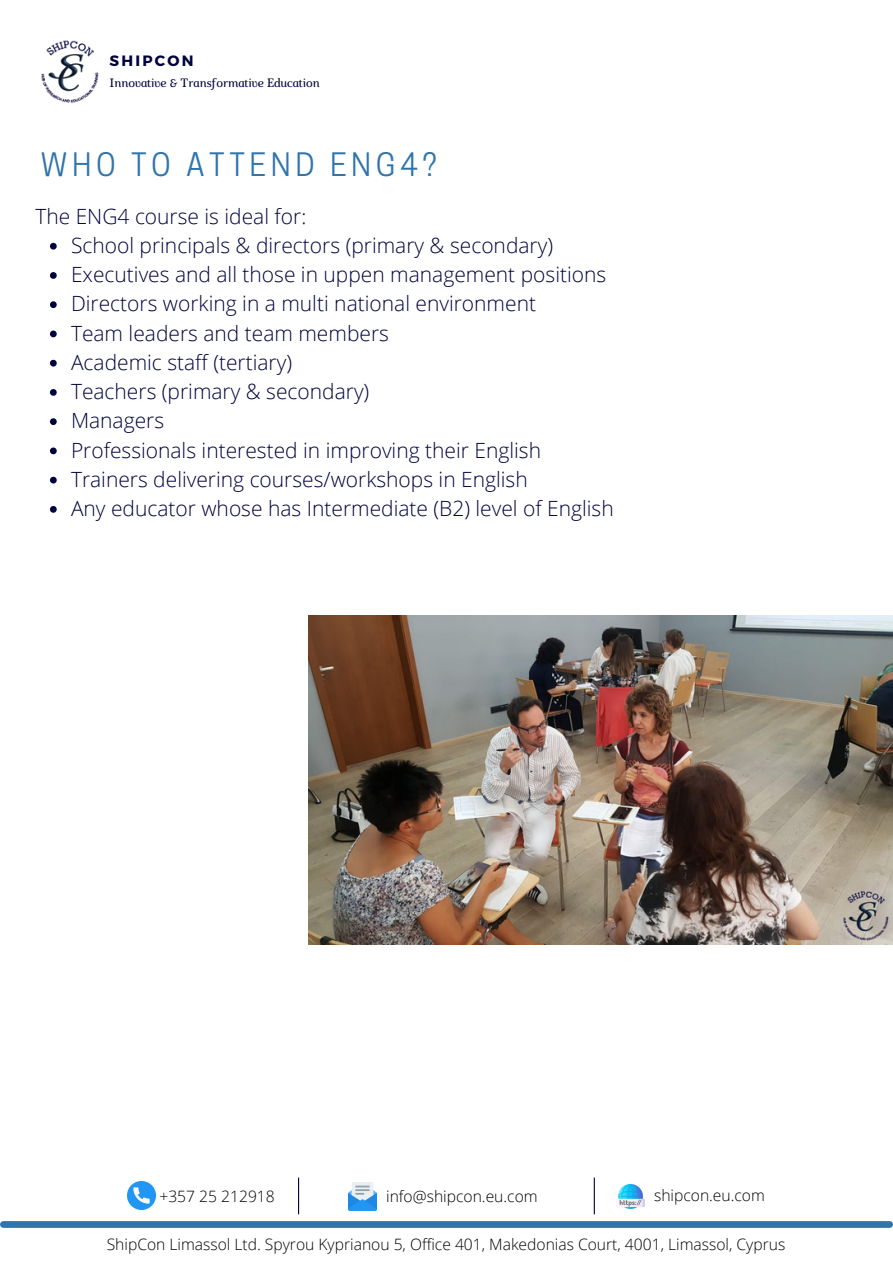
<style>
.page{position:relative;width:893px;height:1264px;background:#fff}
.page>*{position:absolute;margin:0;border:0;box-sizing:border-box;transform-origin:0 0}
.t1{font:30.3px "Cooper Hewitt";letter-spacing:.15em;color:#2f74ab}
.t2{font:300 21px/29.2px "Open Sans";color:#00023e}
.t3{font:300 15.6px "Open Sans";color:#000}
.t4{font:700 15px "Montserrat";letter-spacing:.15em;color:#00023e}
.t5{font:italic 12.15px "Marta";color:#00023e}
</style>
<div class="page">
<hr style="left:298px;top:1177px;width:1px;height:36px;background:#00023e">
<hr style="left:593px;top:1177px;width:2px;height:36px;background:#00023e">
<img style="left:128px;top:1181px;width:28px;height:28px">
<img style="left:348px;top:1182px;width:28px;height:28px">
<img style="left:618px;top:1184px;width:26px;height:25px">
<div style="left:3px;top:1221px;width:886px;height:6px;background:#2f74ab"></div>
<img style="left:41px;top:40px;width:58px;height:63px">
<img style="left:308px;top:615px;width:584px;height:329px">
<svg style="left:50px;top:243px;width:7px;height:6px"></svg>
<svg style="left:50px;top:272px;width:7px;height:7px"></svg>
<svg style="left:50px;top:301px;width:7px;height:7px"></svg>
<svg style="left:50px;top:330px;width:7px;height:7px"></svg>
<svg style="left:50px;top:360px;width:7px;height:6px"></svg>
<svg style="left:50px;top:389px;width:7px;height:7px"></svg>
<svg style="left:50px;top:418px;width:7px;height:7px"></svg>
<svg style="left:50px;top:447px;width:7px;height:7px"></svg>
<svg style="left:50px;top:477px;width:7px;height:6px"></svg>
<svg style="left:50px;top:506px;width:7px;height:6px"></svg>
<p class="t4" style="left:109px;top:51px;width:86px">SHIPCON</p>
<p class="t5" style="left:109px;top:78px;width:212px">Innovative &amp; Transformative Education</p>
<h1 class="t1" style="left:40px;top:153px;width:397px">WHO TO ATTEND ENG4?</h1>
<p class="t2" style="left:35px;top:201px;width:272px">The ENG4 course is ideal for:</p>
<p class="t2" style="left:71px;top:230px;width:544px">School principals &amp; directors (primary &amp; secondary)<br>Executives and all those in uppen management positions Directors working in a multi national environment<br>Team leaders and team members<br>Academic staff (tertiary)<br>Teachers (primary &amp; secondary)<br>Managers<br>Professionals interested in improving their English Trainers delivering courses/workshops in English<br>Any educator whose has Intermediate (B2) level of English</p>
<p class="t3" style="left:159px;top:1185px;width:117px">+357 25 212918</p>
<p class="t3" style="left:386px;top:1185px;width:153px">info@shipcon.eu.com</p>
<p class="t3" style="left:654px;top:1184px;width:112px">shipcon.eu.com</p>
<p class="t3" style="left:107px;top:1233px;width:680px">ShipCon Limassol Ltd. Spyrou Kyprianou 5, Office 401, Makedonias Court, 4001, Limassol, Cyprus</p>
</div>
